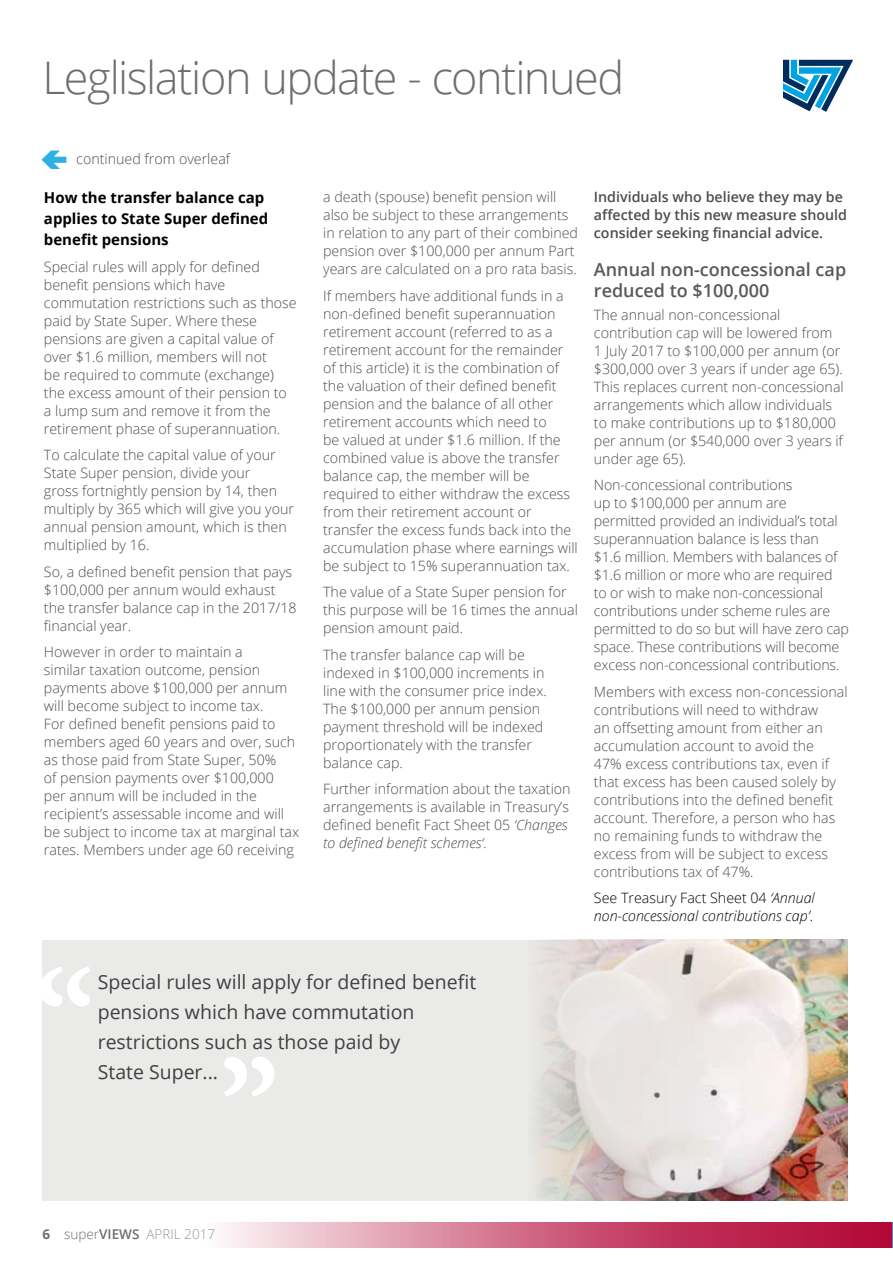
<style>
.page{position:relative;width:893px;height:1263px;background:#fff}
.page>*{position:absolute;margin:0;border:0;box-sizing:border-box;transform-origin:0 0}
.t1{font:300 45px "Open Sans";letter-spacing:-.03em;color:#6d6e71}
.t2{font:19.5px/30px "Open Sans";color:#414042}
.t3{font:600 18px/21px "Open Sans";color:#58595b}
.t4{font:700 15px/21px "Open Sans";color:#000}
.t5{font:300 14.25px/18px "Open Sans";color:#4d4d4f}
.t6{font:600 14.25px/18px "Open Sans";color:#4d4d4f}
.t7{font:italic 300 14.25px/18px "Open Sans";color:#000}
.t8{font:300 13.5px "Open Sans";color:#95979a}
.s1{font-style:italic}
.s2{font-style:normal}
.s3{font-weight:700;color:#6d6e71}
.s4{color:#6d6e71}
.s5{font-weight:600;color:#6d6e71}
</style>
<div class="page">
<svg style="left:892px;top:1222px;width:1px;height:25px"></svg>
<svg style="left:222px;top:1222px;width:670px;height:25px;background:#d06885"></svg>
<div style="left:43px;top:940px;width:805px;height:260px;background:#eaeae8"></div>
<img style="left:536px;top:940px;width:312px;height:260px">
<svg style="left:42px;top:966px;width:48px;height:40px"></svg>
<svg style="left:224px;top:1057px;width:51px;height:39px"></svg>
<svg style="left:783px;top:60px;width:70px;height:52px"></svg>
<h1 class="t1" style="left:43px;top:47px;width:583px">Leglislation update - continued</h1>
<p class="t5" style="left:76px;top:150px;width:155px">continued from overleaf</p>
<p class="t4" style="left:44px;top:186px;width:226px">How the transfer balance cap applies to State Super defined benefit pensions</p>
<p class="t5" style="left:44px;top:257px;width:254px">Special rules will apply for defined benefit pensions which have commutation restrictions such as those paid by State Super. Where these pensions are given a capital value of over $1.6 million, members will not<br>be required to commute (exchange) the excess amount of their pension to a lump sum and remove it from the retirement phase of superannuation.</p>
<p class="t5" style="left:44px;top:446px;width:252px">To calculate the capital value of your State Super pension, divide your<br>gross fortnightly pension by 14, then multiply by 365 which will give you your annual pension amount, which is then multiplied by 16.</p>
<p class="t5" style="left:44px;top:562px;width:254px">So, a defined benefit pension that pays $100,000 per annum would exhaust the transfer balance cap in the 2017/18 financial year.</p>
<p class="t5" style="left:44px;top:643px;width:257px">However in order to maintain a<br>similar taxation outcome, pension payments above $100,000 per annum will become subject to income tax.<br>For defined benefit pensions paid to members aged 60 years and over, such as those paid from State Super, 50%<br>of pension payments over $100,000 per annum will be included in the recipient’s assessable income and will be subject to income tax at marginal tax rates. Members under age 60 receiving</p>
<p class="t5" style="left:323px;top:188px;width:256px">a death (spouse) benefit pension will also be subject to these arrangements in relation to any part of their combined pension over $100,000 per annum Part years are calculated on a pro rata basis.</p>
<p class="t5" style="left:323px;top:286px;width:256px">If members have additional funds in a non-defined benefit superannuation retirement account (referred to as a retirement account for the remainder of this article) it is the combination of the valuation of their defined benefit pension and the balance of all other retirement accounts which need to<br>be valued at under $1.6 million. If the combined value is above the transfer balance cap, the member will be required to either withdraw the excess from their retirement account or transfer the excess funds back into the accumulation phase where earnings will be subject to 15% superannuation tax.</p>
<p class="t5" style="left:323px;top:583px;width:256px">The value of a State Super pension for this purpose will be 16 times the annual pension amount paid.</p>
<p class="t5" style="left:323px;top:645px;width:225px">The transfer balance cap will be indexed in $100,000 increments in line with the consumer price index.<br>The $100,000 per annum pension payment threshold will be indexed proportionately with the transfer balance cap.</p>
<p class="t5" style="left:323px;top:780px;width:249px">Further information about the taxation arrangements is available in Treasury’s defined benefit Fact Sheet 05 <span class="s1">‘Changes to defined benefit schemes‘.</span></p>
<p class="t6" style="left:594px;top:188px;width:255px">Individuals who believe they may be affected by this new measure should consider seeking financial advice.</p>
<p class="t3" style="left:594px;top:259px;width:254px">Annual non-concessional cap reduced to $100,000</p>
<p class="t5" style="left:594px;top:305px;width:251px">The annual non-concessional contribution cap will be lowered from 1 July 2017 to $100,000 per annum (or $300,000 over 3 years if under age 65).<br>This replaces current non-concessional arrangements which allow individuals to make contributions up to $180,000 per annum (or $540,000 over 3 years if under age 65).</p>
<p class="t5" style="left:594px;top:475px;width:257px">Non-concessional contributions<br>up to $100,000 per annum are permitted provided an individual’s total superannuation balance is less than $1.6 million. Members with balances of $1.6 million or more who are required to or wish to make non-concessional contributions under scheme rules are permitted to do so but will have zero cap space. These contributions will become excess non-concessional contributions.</p>
<p class="t5" style="left:594px;top:682px;width:255px">Members with excess non-concessional contributions will need to withdraw<br>an offsetting amount from either an accumulation account to avoid the<br>47% excess contributions tax, even if that excess has been caused solely by contributions into the defined benefit account. Therefore, a person who has no remaining funds to withdraw the excess from will be subject to excess contributions tax of 47%.</p>
<p class="t7" style="left:594px;top:888px;width:223px"><span class="s2">See Treasury Fact Sheet 04</span> ‘Annual non-concessional contributions cap’<span class="s2">.</span></p>
<h2 class="t2" style="left:98px;top:966px;width:380px">Special rules will apply for defined benefit pensions which have commutation restrictions such as those paid by<br>State Super...</h2>
<p class="t8" style="left:43px;top:1225px;width:174px"><span class="s3">6</span> <span class="s4">super</span><span class="s5">VIEWS</span> APRIL 2017</p>
</div>
